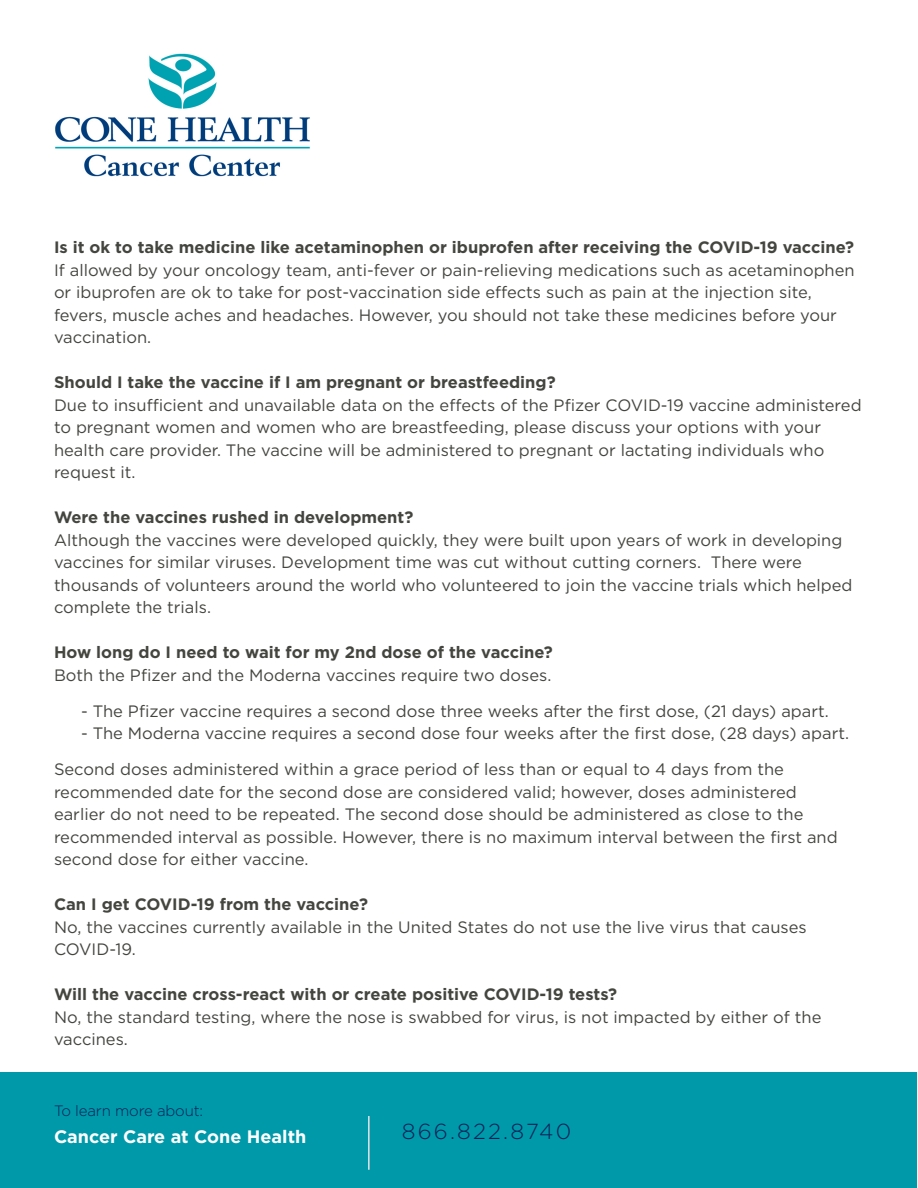
<style>
.page{position:relative;width:918px;height:1188px;background:#fff}
.page>*{position:absolute;margin:0;border:0;box-sizing:border-box;transform-origin:0 0}
.t1{font:300 21.75px "Gotham";letter-spacing:.1em;color:#00205b}
.t2{font:700 18px "Gotham";color:#fff}
.body{font:16.5px/22.5px "Gotham";color:#454540}
.body-2{font:700 16.5px "Gotham";color:#454540}
.t3{font:300 15px "Gotham";letter-spacing:-.01em;color:#00205b}
</style>
<div class="page">
<div style="left:1px;top:1072px;width:916px;height:116px;background:#0099a9"></div>
<img style="left:55px;top:53px;width:255px;height:124px">
<hr style="left:368px;top:1116px;width:2px;height:54px;background:#e2e4e7">
<p class="body-2" style="left:54px;top:236px;width:802px">Is it ok to take medicine like acetaminophen or ibuprofen after receiving the COVID-19 vaccine?</p>
<p class="body" style="left:54px;top:258px;width:802px">If allowed by your oncology team, anti-fever or pain-relieving medications such as acetaminophen or ibuprofen are ok to take for post-vaccination side effects such as pain at the injection site, fevers, muscle aches and headaches. However, you should not take these medicines before your vaccination.</p>
<p class="body-2" style="left:54px;top:371px;width:503px">Should I take the vaccine if I am pregnant or breastfeeding?</p>
<p class="body" style="left:54px;top:393px;width:809px">Due to insufficient and unavailable data on the effects of the Pfizer COVID-19 vaccine administered to pregnant women and women who are breastfeeding, please discuss your options with your health care provider. The vaccine will be administered to pregnant or lactating individuals who request it.</p>
<p class="body-2" style="left:54px;top:506px;width:361px">Were the vaccines rushed in development?</p>
<p class="body" style="left:54px;top:528px;width:800px">Although the vaccines were developed quickly, they were built upon years of work in developing vaccines for similar viruses. Development time was cut without cutting corners. There were thousands of volunteers around the world who volunteered to join the vaccine trials which helped complete the trials.</p>
<p class="body-2" style="left:54px;top:641px;width:500px">How long do I need to wait for my 2nd dose of the vaccine?</p>
<p class="body" style="left:54px;top:663px;width:499px">Both the Pfizer and the Moderna vaccines require two doses.</p>
<p class="body" style="left:81px;top:699px;width:749px">- The Pfizer vaccine requires a second dose three weeks after the first dose, (21 days) apart.</p>
<p class="body" style="left:81px;top:722px;width:770px">- The Moderna vaccine requires a second dose four weeks after the first dose, (28 days) apart.</p>
<p class="body" style="left:54px;top:758px;width:785px">Second doses administered within a grace period of less than or equal to 4 days from the recommended date for the second dose are considered valid; however, doses administered earlier do not need to be repeated. The second dose should be administered as close to the recommended interval as possible. However, there is no maximum interval between the first and second dose for either vaccine.</p>
<p class="body-2" style="left:54px;top:893px;width:316px">Can I get COVID-19 from the vaccine?</p>
<p class="body" style="left:54px;top:915px;width:754px">No, the vaccines currently available in the United States do not use the live virus that causes<br>COVID-19.</p>
<p class="body-2" style="left:54px;top:983px;width:565px">Will the vaccine cross-react with or create positive COVID-19 tests?</p>
<p class="body" style="left:54px;top:1005px;width:769px">No, the standard testing, where the nose is swabbed for virus, is not impacted by either of the vaccines.</p>
<p class="t3" style="left:54px;top:1101px;width:151px">To learn more about:</p>
<p class="t2" style="left:54px;top:1125px;width:254px">Cancer Care at Cone Health</p>
<p class="t1" style="left:402px;top:1118px;width:171px">866.822.8740</p>
</div>
